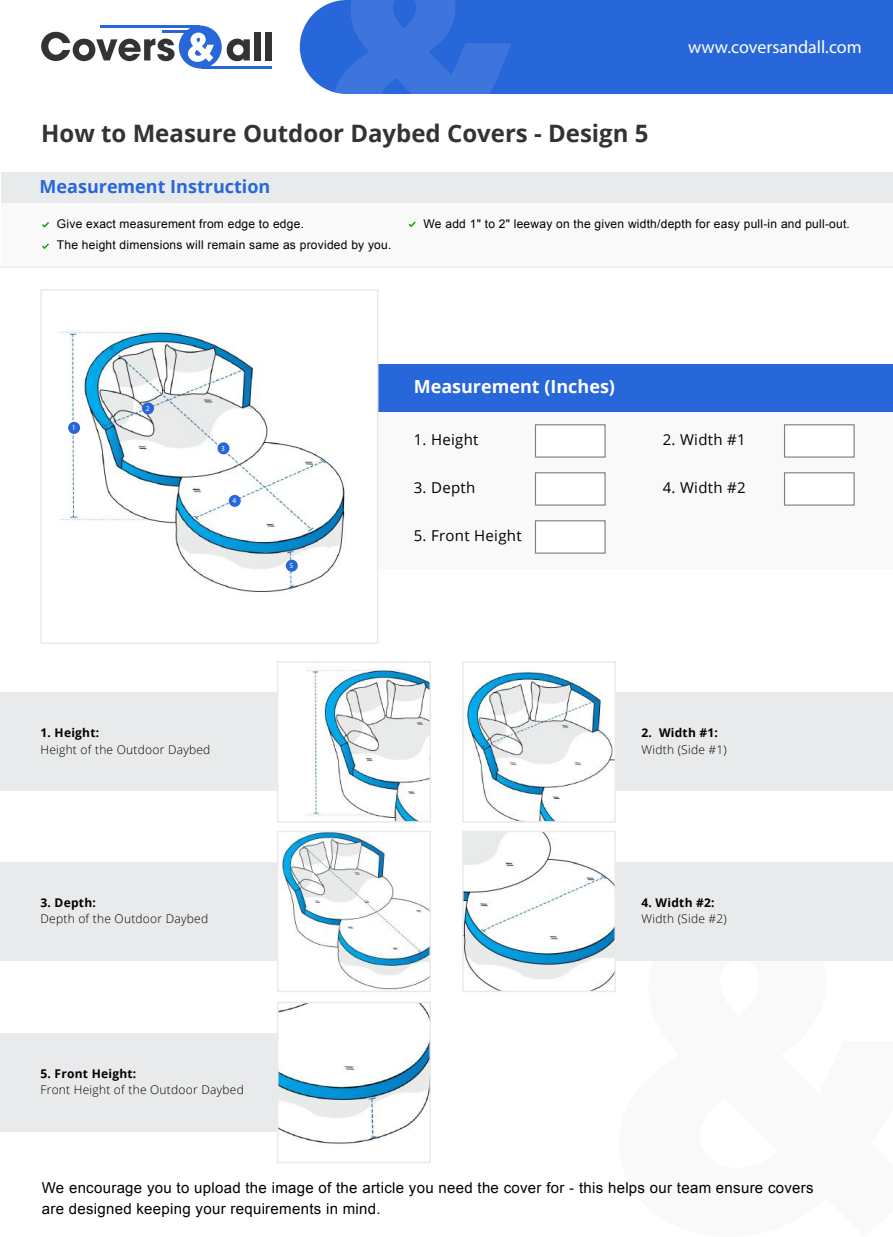
<style>
.page{position:relative;width:893px;height:1237px;background:#fff}
.page>*{position:absolute;margin:0;border:0;box-sizing:border-box;transform-origin:0 0}
.t1{font:700 24px "Open Sans";color:#333}
.t2{font:700 18px "Open Sans";color:#2867d9}
.t3{font:18px "Myriad Pro";color:#fff}
.t4{font:700 18px "Open Sans";color:#fff}
.t5{font:15px/21px "Arial";letter-spacing:.02em;color:#000}
.t6{font:15px "Open Sans";letter-spacing:.02em;color:#000}
.t7{font:12px "Arial";letter-spacing:.02em;color:#000}
.t8{font:300 12px "Open Sans";letter-spacing:.02em;color:#000}
.t9{font:700 12px "Open Sans";letter-spacing:.02em;color:#000}
.t10{font:7.5px "Myriad Pro";color:#fff}
</style>
<div class="page">
<div style="left:0;top:693px;width:293px;height:98px;background:#e9eaeb"></div>
<img style="left:280px;top:664px;width:148px;height:155px">
<div style="left:277px;top:661px;width:154px;height:161px;border:2px solid #eaeaea"></div>
<div style="left:600px;top:693px;width:293px;height:98px;background:#e9eaeb"></div>
<img style="left:465px;top:671px;width:148px;height:148px">
<div style="left:462px;top:661px;width:154px;height:161px;border:2px solid #eaeaea"></div>
<div style="left:600px;top:862px;width:293px;height:98px;background:#e9eaeb"></div>
<img style="left:465px;top:834px;width:148px;height:155px">
<div style="left:462px;top:831px;width:154px;height:161px;border:2px solid #eaeaea"></div>
<div style="left:0;top:862px;width:293px;height:98px;background:#e9eaeb"></div>
<img style="left:280px;top:834px;width:148px;height:155px">
<div style="left:277px;top:831px;width:154px;height:161px;border:2px solid #eaeaea"></div>
<div style="left:0;top:1033px;width:293px;height:98px;background:#e9eaeb"></div>
<img style="left:280px;top:1005px;width:148px;height:139px">
<div style="left:277px;top:1002px;width:154px;height:161px;border:2px solid #eaeaea"></div>
<div style="left:300px;top:0;width:593px;height:94px;background:#2867d9"></div>
<svg style="left:333px;top:0;width:179px;height:94px;background:#356fda"></svg>
<svg style="left:41px;top:32px;width:134px;height:29px"></svg>
<svg style="left:227px;top:39px;width:23px;height:22px"></svg>
<div style="left:254px;top:32px;width:7px;height:28px;background:#333"></div>
<div style="left:265px;top:32px;width:7px;height:28px;background:#333"></div>
<hr style="left:101px;top:26px;width:99px;height:2px;background:#2867d9">
<hr style="left:162px;top:31px;width:38px;height:2px;background:#2867d9">
<hr style="left:201px;top:66px;width:71px;height:2px;background:#2867d9">
<div style="left:179px;top:26px;width:43px;height:42px;background:#2867d9;border-radius:50%"></div>
<svg style="left:188px;top:33px;width:26px;height:29px"></svg>
<div style="left:328px;top:364px;width:565px;height:205px;background:#f9f9f9"></div>
<div style="left:328px;top:364px;width:565px;height:48px;background:#2867d9"></div>
<div style="left:535px;top:424px;width:71px;height:34px;background:#fff;border:1px solid #7c7c7c"></div>
<div style="left:784px;top:424px;width:71px;height:34px;background:#fff;border:1px solid #7c7c7c"></div>
<div style="left:784px;top:472px;width:71px;height:34px;background:#fff;border:1px solid #7c7c7c"></div>
<div style="left:535px;top:472px;width:71px;height:34px;background:#fff;border:1px solid #7c7c7c"></div>
<div style="left:535px;top:520px;width:71px;height:34px;background:#fff;border:1px solid #7c7c7c"></div>
<img style="left:60px;top:324px;width:315px;height:268px">
<div style="left:40px;top:289px;width:338px;height:355px;border:2px solid #eaeaea"></div>
<div style="left:68px;top:422px;width:12px;height:12px;background:#2867d9;border-radius:50%"></div>
<div style="left:142px;top:402px;width:12px;height:12px;background:#2867d9;border-radius:50%"></div>
<div style="left:218px;top:442px;width:12px;height:12px;background:#2867d9;border-radius:50%"></div>
<div style="left:229px;top:495px;width:12px;height:12px;background:#2867d9;border-radius:50%"></div>
<div style="left:286px;top:560px;width:12px;height:12px;background:#2867d9;border-radius:50%"></div>
<div style="left:2px;top:172px;width:891px;height:31px;background:#e9eaeb"></div>
<div style="left:2px;top:203px;width:891px;height:64px;background:#f9f9f9"></div>
<svg style="left:409px;top:221px;width:7px;height:6px"></svg>
<svg style="left:42px;top:222px;width:7px;height:6px"></svg>
<svg style="left:42px;top:243px;width:7px;height:6px"></svg>
<hr style="left:0;top:266px;width:893px;height:2px;background:#eaeaea">
<h2 class="t3" style="left:688px;top:36px;width:175px">www.coversandall.com</h2>
<h1 class="t1" style="left:41px;top:116px;width:609px">How to Measure Outdoor Daybed Covers - Design 5</h1>
<h2 class="t2" style="left:40px;top:173px;width:232px">Measurement Instruction</h2>
<p class="t7" style="left:57px;top:216px;width:249px">Give exact measurement from edge to edge.</p>
<p class="t7" style="left:424px;top:216px;width:428px">We add 1" to 2" leeway on the given width/depth for easy pull-in and pull-out.</p>
<p class="t7" style="left:57px;top:237px;width:336px">The height dimensions will remain same as provided by you.</p>
<p class="t10" style="left:72px;top:423px;width:5px">1</p>
<p class="t10" style="left:146px;top:404px;width:5px">2</p>
<p class="t10" style="left:221px;top:444px;width:5px">3</p>
<p class="t10" style="left:232px;top:496px;width:5px">4</p>
<p class="t10" style="left:289px;top:561px;width:5px">5</p>
<p class="t9" style="left:40px;top:724px;width:60px">1. Height:</p>
<p class="t8" style="left:40px;top:741px;width:171px">Height of the Outdoor Daybed</p>
<p class="t9" style="left:40px;top:894px;width:57px">3. Depth:</p>
<p class="t8" style="left:40px;top:910px;width:169px">Depth of the Outdoor Daybed</p>
<p class="t9" style="left:40px;top:1065px;width:97px">5. Front Height:</p>
<p class="t8" style="left:40px;top:1081px;width:205px">Front Height of the Outdoor Daybed</p>
<h2 class="t4" style="left:414px;top:374px;width:203px">Measurement (Inches)</h2>
<p class="t6" style="left:414px;top:430px;width:66px">1. Height</p>
<p class="t6" style="left:663px;top:430px;width:85px">2. Width #1</p>
<p class="t6" style="left:414px;top:478px;width:63px">3. Depth</p>
<p class="t6" style="left:663px;top:478px;width:85px">4. Width #2</p>
<p class="t6" style="left:414px;top:526px;width:109px">5. Front Height</p>
<p class="t9" style="left:641px;top:724px;width:78px">2. Width #1:</p>
<p class="t8" style="left:641px;top:741px;width:87px">Width (Side #1)</p>
<p class="t9" style="left:641px;top:894px;width:75px">4. Width #2:</p>
<p class="t8" style="left:641px;top:910px;width:87px">Width (Side #2)</p>
<p class="t5" style="left:42px;top:1177px;width:773px">We encourage you to upload the image of the article you need the cover for - this helps our team ensure covers are designed keeping your requirements in mind.</p>
</div>
